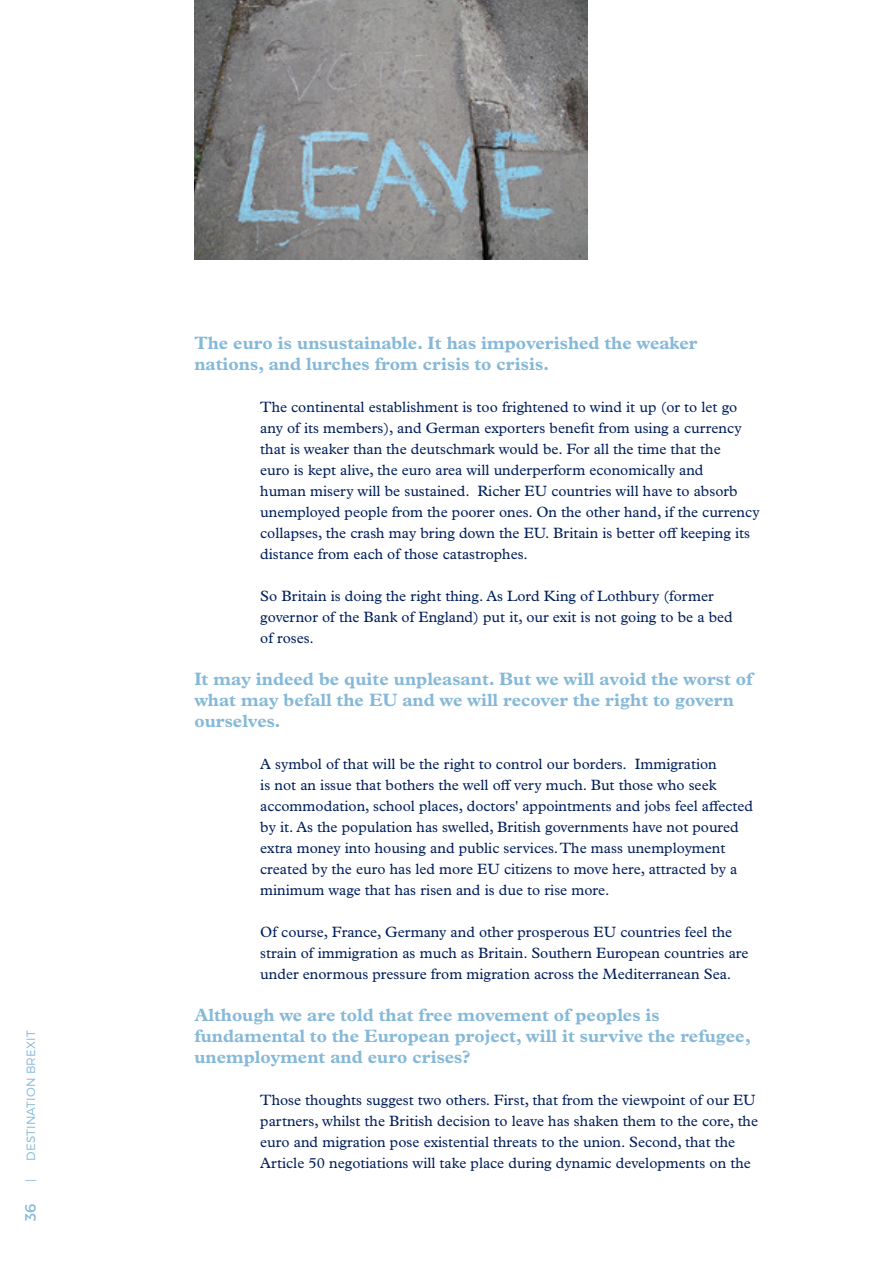
<style>
.page{position:relative;width:893px;height:1263px;background:#fff}
.page>*{position:absolute;margin:0;border:0;box-sizing:border-box;transform-origin:0 0}
.t1{font:700 18px/21px "Plantin MT Std";color:#86b9d8}
.t2{font:15px/21px "Plantin MT Std";color:#001f5b}
.t3{font:15px "Montserrat";color:#86b9d8}
.t4{font:300 12px "Montserrat";letter-spacing:.01em;color:#86b9d8}
</style>
<div class="page">
<img style="left:194px;top:0;width:393px;height:259px">
<p class="t4" style="left:23px;top:1161px;width:132px;rotate:-90deg">DESTINATION BREXIT</p>
<p class="t4" style="left:23px;top:1182px;width:4px;rotate:-90deg">|</p>
<p class="t3" style="left:21px;top:1221px;width:19px;rotate:-90deg">36</p>
<p class="t1" style="left:194px;top:333px;width:505px">The euro is unsustainable. It has impoverished the weaker nations, and lurches from crisis to crisis.</p>
<p class="t2" style="left:260px;top:397px;width:501px">The continental establishment is too frightened to wind it up (or to let go any of its members), and German exporters benefit from using a currency that is weaker than the deutschmark would be. For all the time that the<br>euro is kept alive, the euro area will underperform economically and<br>human misery will be sustained. Richer EU countries will have to absorb unemployed people from the poorer ones. On the other hand, if the currency collapses, the crash may bring down the EU. Britain is better off keeping its distance from each of those catastrophes.</p>
<p class="t2" style="left:260px;top:586px;width:474px">So Britain is doing the right thing. As Lord King of Lothbury (former governor of the Bank of England) put it, our exit is not going to be a bed of roses.</p>
<p class="t1" style="left:194px;top:669px;width:560px">It may indeed be quite unpleasant. But we will avoid the worst of what may befall the EU and we will recover the right to govern ourselves.</p>
<p class="t2" style="left:260px;top:754px;width:494px">A symbol of that will be the right to control our borders. Immigration<br>is not an issue that bothers the well off very much. But those who seek accommodation, school places, doctors' appointments and jobs feel affected by it. As the population has swelled, British governments have not poured extra money into housing and public services. The mass unemployment created by the euro has led more EU citizens to move here, attracted by a minimum wage that has risen and is due to rise more.</p>
<p class="t2" style="left:260px;top:922px;width:490px">Of course, France, Germany and other prosperous EU countries feel the strain of immigration as much as Britain. Southern European countries are under enormous pressure from migration across the Mediterranean Sea.</p>
<p class="t1" style="left:194px;top:1005px;width:558px">Although we are told that free movement of peoples is fundamental to the European project, will it survive the refugee, unemployment and euro crises?</p>
<p class="t2" style="left:260px;top:1090px;width:499px">Those thoughts suggest two others. First, that from the viewpoint of our EU partners, whilst the British decision to leave has shaken them to the core, the euro and migration pose existential threats to the union. Second, that the Article 50 negotiations will take place during dynamic developments on the</p>
</div>
